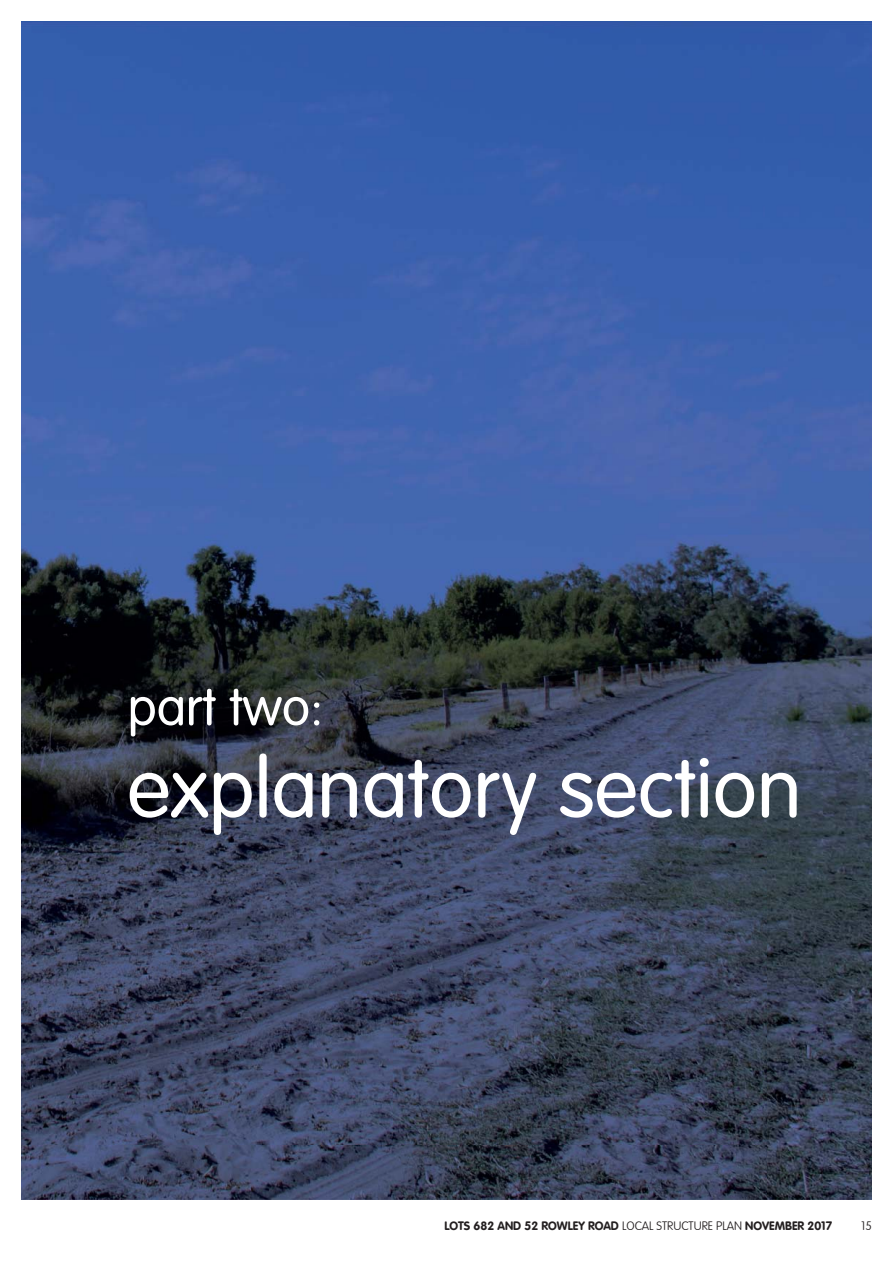
<style>
.page{position:relative;width:893px;height:1263px;background:#fff}
.page>*{position:absolute;margin:0;border:0;box-sizing:border-box;transform-origin:0 0}
.t1{font:300 82.5px "VAG Rounded LT";color:#fff}
.t2{font:300 52.5px "VAG Rounded LT";color:#fff}
.t3{font:700 12px "VAG Rounded LT";color:#231f20}
.t4{font:100 12px "VAG Rounded LT";color:#231f20}
.s1{font-weight:100}
</style>
<div class="page">
<hr style="left:21px;top:21px;width:851px;height:2px;background:#2c56a6">
<img style="left:21px;top:23px;width:851px;height:1176px">
<h2 class="t2" style="left:128px;top:677px;width:197px">part two:</h2>
<h1 class="t1" style="left:128px;top:741px;width:675px">explanatory section</h1>
<p class="t3" style="left:444px;top:1218px;width:389px">LOTS 682 AND 52 ROWLEY ROAD <span class="s1">LOCAL STRUCTURE PLAN</span> NOVEMBER 2017</p>
<p class="t4" style="left:861px;top:1219px;width:12px">15</p>
</div>
